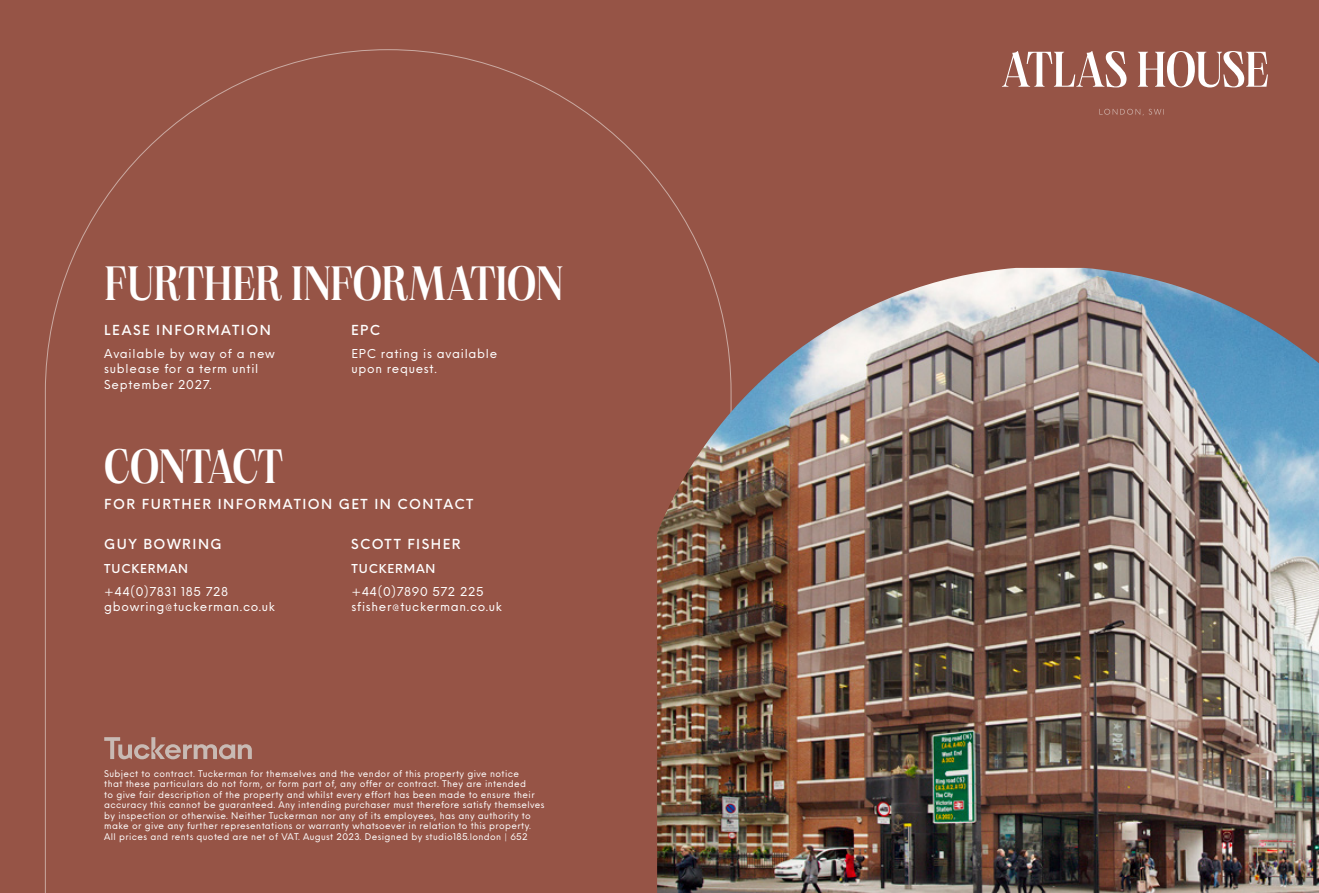
<style>
.page{position:relative;width:1319px;height:893px;background:#fff}
.page>*{position:absolute;margin:0;border:0;box-sizing:border-box;transform-origin:0 0}
.t1{font:48px "PP Neue World";letter-spacing:-.01em;color:#fff}
.t2{font:500 13.5px "Neue Einstellung";letter-spacing:.11em;color:#fff}
.t3{font:12px/15px "Neue Einstellung";letter-spacing:.06em;color:#fff}
.t4{font:500 12px "Neue Einstellung";letter-spacing:.07em;color:#fff}
.t5{font:9px/10.5px "Neue Einstellung";letter-spacing:.04em;color:#fff}
</style>
<div class="page">
<div style="left:0;top:0;width:1318px;height:893px;background:#965446"></div>
<img style="left:657px;top:268px;width:661px;height:625px">
<svg style="left:104px;top:737px;width:148px;height:22px"></svg>
<svg style="left:1002px;top:51px;width:124px;height:36px"></svg>
<svg style="left:1137px;top:51px;width:130px;height:36px"></svg>
<svg style="left:1099px;top:109px;width:63px;height:7px"></svg>
<h1 class="t1" style="left:104px;top:257px;width:460px">FURTHER INFORMATION</h1>
<h2 class="t2" style="left:104px;top:321px;width:168px">LEASE INFORMATION</h2>
<h2 class="t2" style="left:351px;top:321px;width:31px">EPC</h2>
<h3 class="t3" style="left:104px;top:347px;width:172px">Available by way of a new sublease for a term until<br>September 2027.</h3>
<h3 class="t3" style="left:351px;top:347px;width:147px">EPC rating is available upon request.</h3>
<h1 class="t1" style="left:104px;top:439px;width:180px">CONTACT</h1>
<h2 class="t2" style="left:104px;top:495px;width:370px">FOR FURTHER INFORMATION GET IN CONTACT</h2>
<h2 class="t2" style="left:104px;top:535px;width:119px">GUY BOWRING</h2>
<h2 class="t2" style="left:351px;top:535px;width:111px">SCOTT FISHER</h2>
<h3 class="t4" style="left:104px;top:560px;width:85px">TUCKERMAN</h3>
<h3 class="t3" style="left:104px;top:584px;width:172px">+44(0)7831 185 728 gbowring@tuckerman.co.uk</h3>
<h3 class="t4" style="left:351px;top:560px;width:85px">TUCKERMAN</h3>
<h3 class="t3" style="left:351px;top:584px;width:152px">+44(0)7890 572 225 sfisher@tuckerman.co.uk</h3>
<p class="t5" style="left:104px;top:768px;width:442px">Subject to contract. Tuckerman for themselves and the vendor of this property give notice<br>that these particulars do not form, or form part of, any offer or contract. They are intended<br>to give fair description of the property and whilst every effort has been made to ensure their accuracy this cannot be guaranteed. Any intending purchaser must therefore satisfy themselves by inspection or otherwise. Neither Tuckerman nor any of its employees, has any authority to make or give any further representations or warranty whatsoever in relation to this property.<br>All prices and rents quoted are net of VAT. August 2023. Designed by studio185.london | 652</p>
</div>
